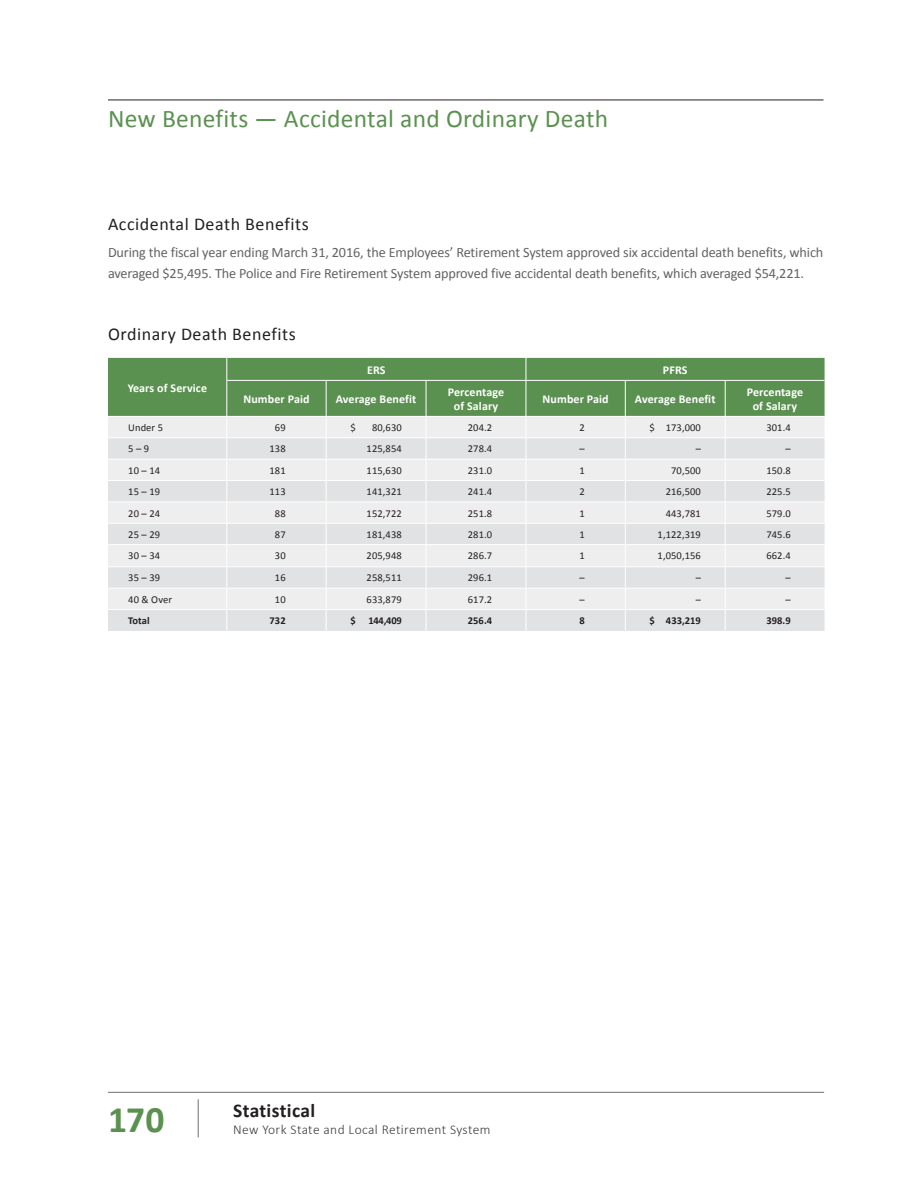
<style>
.page{position:relative;width:918px;height:1188px;background:#fff}
.page>*{position:absolute;margin:0;border:0;box-sizing:border-box;transform-origin:0 0}
.t1{font:700 37.5px "Calibri";color:#5b9150}
.t2{font:25.5px "Calibri";letter-spacing:.01em;color:#5b9150}
.t3{font:700 19.5px "Calibri";letter-spacing:.02em;color:#231f20}
.t4{font:18px "Calibri";letter-spacing:.03em;color:#231f20}
.t5{font:14.25px/21px "Calibri";letter-spacing:-.01em;color:#636366}
.t6{font:300 13.5px "Calibri";letter-spacing:.03em;color:#3e3e3f}
.t7{font:700 12px/13.5px "Calibri";letter-spacing:.01em;color:#fff;text-align:center}
.t8{font:10.5px "Calibri";letter-spacing:.01em;color:#231f20}
.t9{font:700 10.5px "Calibri";letter-spacing:.005em;color:#231f20}
</style>
<div class="page">
<hr style="left:108px;top:1092px;width:716px;height:1px;background:#6c6d70">
<hr style="left:198px;top:1100px;width:1px;height:37px;background:#6c6d70">
<hr style="left:108px;top:100px;width:716px;height:1px;background:#231f20">
<svg style="left:108px;top:358px;width:717px;height:273px;background:#cbd6ca"></svg>
<h2 class="t2" style="left:108px;top:103px;width:502px">New Benefits — Accidental and Ordinary Death</h2>
<h3 class="t4" style="left:108px;top:212px;width:202px">Accidental Death Benefits</h3>
<p class="t5" style="left:108px;top:242px;width:717px">During the fiscal year ending March 31, 2016, the Employees’ Retirement System approved six accidental death benefits, which averaged $25,495. The Police and Fire Retirement System approved five accidental death benefits, which averaged $54,221.</p>
<h3 class="t4" style="left:108px;top:323px;width:189px">Ordinary Death Benefits</h3>
<p class="t7" style="left:128px;top:381px;width:81px">Years of Service</p>
<p class="t7" style="left:367px;top:363px;width:20px">ERS</p>
<p class="t7" style="left:663px;top:363px;width:26px">PFRS</p>
<p class="t7" style="left:243px;top:392px;width:68px">Number Paid</p>
<p class="t7" style="left:336px;top:392px;width:82px">Average Benefit</p>
<p class="t7" style="left:448px;top:385px;width:58px">Percentage of Salary</p>
<p class="t7" style="left:543px;top:392px;width:68px">Number Paid</p>
<p class="t7" style="left:635px;top:392px;width:82px">Average Benefit</p>
<p class="t7" style="left:747px;top:385px;width:58px">Percentage of Salary</p>
<p class="t8" style="left:128px;top:421px;width:36px">Under 5</p>
<p class="t8" style="left:275px;top:421px;width:12px">69</p>
<p class="t8" style="left:350px;top:421px;width:7px">$</p>
<p class="t8" style="left:372px;top:421px;width:31px">80,630</p>
<p class="t8" style="left:468px;top:421px;width:26px">204.2</p>
<p class="t8" style="left:579px;top:421px;width:7px">2</p>
<p class="t8" style="left:650px;top:421px;width:53px">$ 173,000</p>
<p class="t8" style="left:766px;top:421px;width:26px">301.4</p>
<p class="t8" style="left:128px;top:442px;width:23px">5 – 9</p>
<p class="t8" style="left:269px;top:442px;width:18px">138</p>
<p class="t8" style="left:367px;top:442px;width:37px">125,854</p>
<p class="t8" style="left:468px;top:442px;width:26px">278.4</p>
<p class="t8" style="left:580px;top:442px;width:7px">–</p>
<p class="t8" style="left:696px;top:442px;width:7px">–</p>
<p class="t8" style="left:786px;top:442px;width:7px">–</p>
<p class="t8" style="left:128px;top:464px;width:33px">10 – 14</p>
<p class="t8" style="left:269px;top:464px;width:18px">181</p>
<p class="t8" style="left:367px;top:464px;width:37px">115,630</p>
<p class="t8" style="left:468px;top:464px;width:26px">231.0</p>
<p class="t8" style="left:579px;top:464px;width:7px">1</p>
<p class="t8" style="left:671px;top:464px;width:31px">70,500</p>
<p class="t8" style="left:766px;top:464px;width:26px">150.8</p>
<p class="t8" style="left:128px;top:485px;width:33px">15 – 19</p>
<p class="t8" style="left:269px;top:485px;width:18px">113</p>
<p class="t8" style="left:367px;top:485px;width:37px">141,321</p>
<p class="t8" style="left:468px;top:485px;width:26px">241.4</p>
<p class="t8" style="left:579px;top:485px;width:7px">2</p>
<p class="t8" style="left:666px;top:485px;width:37px">216,500</p>
<p class="t8" style="left:766px;top:485px;width:26px">225.5</p>
<p class="t8" style="left:128px;top:506px;width:33px">20 – 24</p>
<p class="t8" style="left:275px;top:506px;width:12px">88</p>
<p class="t8" style="left:367px;top:506px;width:37px">152,722</p>
<p class="t8" style="left:468px;top:506px;width:26px">251.8</p>
<p class="t8" style="left:579px;top:506px;width:7px">1</p>
<p class="t8" style="left:666px;top:506px;width:37px">443,781</p>
<p class="t8" style="left:766px;top:506px;width:26px">579.0</p>
<p class="t8" style="left:128px;top:528px;width:33px">25 – 29</p>
<p class="t8" style="left:275px;top:528px;width:12px">87</p>
<p class="t8" style="left:367px;top:528px;width:37px">181,438</p>
<p class="t8" style="left:468px;top:528px;width:26px">281.0</p>
<p class="t8" style="left:579px;top:528px;width:7px">1</p>
<p class="t8" style="left:658px;top:528px;width:45px">1,122,319</p>
<p class="t8" style="left:766px;top:528px;width:26px">745.6</p>
<p class="t8" style="left:128px;top:549px;width:33px">30 – 34</p>
<p class="t8" style="left:275px;top:549px;width:12px">30</p>
<p class="t8" style="left:367px;top:549px;width:37px">205,948</p>
<p class="t8" style="left:468px;top:549px;width:26px">286.7</p>
<p class="t8" style="left:579px;top:549px;width:7px">1</p>
<p class="t8" style="left:658px;top:549px;width:45px">1,050,156</p>
<p class="t8" style="left:766px;top:549px;width:26px">662.4</p>
<p class="t8" style="left:128px;top:571px;width:33px">35 – 39</p>
<p class="t8" style="left:275px;top:571px;width:12px">16</p>
<p class="t8" style="left:367px;top:571px;width:37px">258,511</p>
<p class="t8" style="left:468px;top:571px;width:26px">296.1</p>
<p class="t8" style="left:580px;top:571px;width:7px">–</p>
<p class="t8" style="left:696px;top:571px;width:7px">–</p>
<p class="t8" style="left:786px;top:571px;width:7px">–</p>
<p class="t8" style="left:128px;top:593px;width:45px">40 &amp; Over</p>
<p class="t8" style="left:275px;top:593px;width:12px">10</p>
<p class="t8" style="left:367px;top:593px;width:37px">633,879</p>
<p class="t8" style="left:468px;top:593px;width:26px">617.2</p>
<p class="t8" style="left:580px;top:593px;width:7px">–</p>
<p class="t8" style="left:696px;top:593px;width:7px">–</p>
<p class="t8" style="left:786px;top:593px;width:7px">–</p>
<p class="t9" style="left:128px;top:614px;width:23px">Total</p>
<p class="t9" style="left:270px;top:614px;width:18px">732</p>
<p class="t9" style="left:350px;top:614px;width:53px">$ 144,409</p>
<p class="t9" style="left:468px;top:614px;width:26px">256.4</p>
<p class="t9" style="left:580px;top:614px;width:7px">8</p>
<p class="t9" style="left:650px;top:614px;width:53px">$ 433,219</p>
<p class="t9" style="left:767px;top:614px;width:26px">398.9</p>
<h1 class="t1" style="left:108px;top:1095px;width:58px">170</h1>
<h3 class="t3" style="left:233px;top:1098px;width:84px">Statistical</h3>
<p class="t6" style="left:233px;top:1121px;width:259px">New York State and Local Retirement System</p>
</div>
